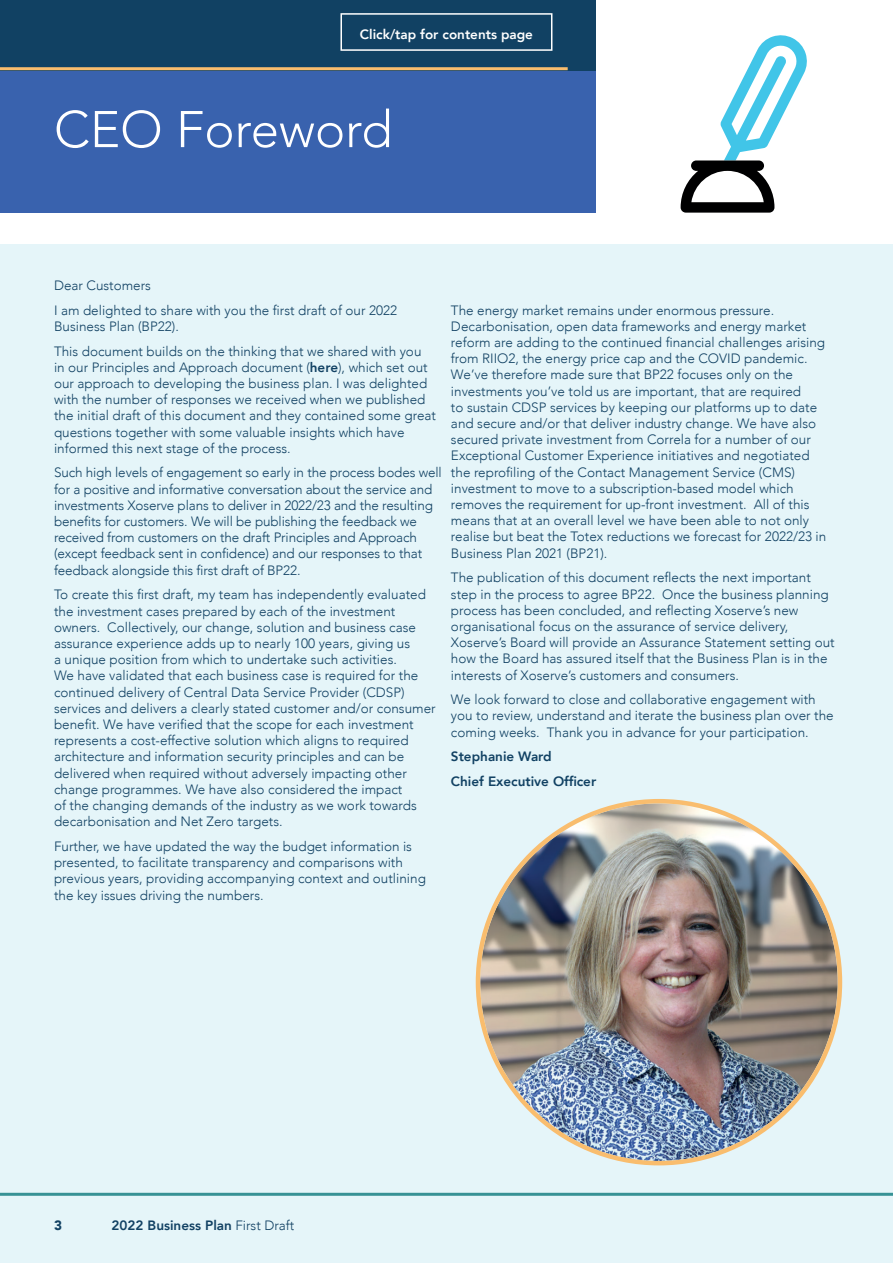
<style>
.page{position:relative;width:893px;height:1263px;background:#fff}
.page>*{position:absolute;margin:0;border:0;box-sizing:border-box;transform-origin:0 0}
.t1{font:300 51px "Avenir";color:#fff}
.t2{font:300 13.5px/16.2px "Avenir";color:#114163}
.t3{font:800 13.5px/24.8px "Avenir";color:#114163}
.t4{font:800 13.5px "Avenir";color:#fff}
.t5{font:900 13.5px "Avenir";color:#114163}
.s1{font-weight:800}
.s2{font-weight:300}
</style>
<div class="page">
<div style="left:0;top:0;width:595px;height:213px;background:#3962ae"></div>
<div style="left:0;top:244px;width:893px;height:1019px;background:#e5f5f9"></div>
<div style="left:0;top:0;width:595px;height:70px;background:#114163"></div>
<hr style="left:0;top:1193px;width:893px;height:3px;background:#379295">
<hr style="left:0;top:67px;width:568px;height:3px;background:#f9bd6e">
<svg style="left:681px;top:35px;width:126px;height:178px"></svg>
<img style="left:480px;top:803px;width:358px;height:358px;border-radius:179px">
<div style="left:340px;top:13px;width:212px;height:38px;border:2px solid #fff"></div>
<p class="t4" style="left:360px;top:24px;width:175px">Click/tap for contents page</p>
<h1 class="t1" style="left:54px;top:99px;width:340px">CEO Foreword</h1>
<p class="t2" style="left:54px;top:273px;width:345px;line-height:24.8px">Dear Customers<br>I am delighted to share with you the first draft of our 2022</p>
<p class="t2" style="left:54px;top:314px;width:369px;line-height:24.8px">Business Plan (BP22).<br>This document builds on the thinking that we shared with you</p>
<p class="t2" style="left:54px;top:359px;width:383px">in our Principles and Approach document (<span class="s1">here</span>), which set out our approach to developing the business plan. I was delighted with the number of responses we received when we published the initial draft of this document and they contained some great questions together with some valuable insights which have informed this next stage of the process.</p>
<p class="t2" style="left:54px;top:465px;width:389px">Such high levels of engagement so early in the process bodes well for a positive and informative conversation about the service and investments Xoserve plans to deliver in 2022/23 and the resulting benefits for customers. We will be publishing the feedback we received from customers on the draft Principles and Approach (except feedback sent in confidence) and our responses to that feedback alongside this first draft of BP22.</p>
<p class="t2" style="left:54px;top:587px;width:383px">To create this first draft, my team has independently evaluated the investment cases prepared by each of the investment owners. Collectively, our change, solution and business case assurance experience adds up to nearly 100 years, giving us<br>a unique position from which to undertake such activities.<br>We have validated that each business case is required for the continued delivery of Central Data Service Provider (CDSP) services and delivers a clearly stated customer and/or consumer benefit. We have verified that the scope for each investment represents a cost-effective solution which aligns to required architecture and information security principles and can be delivered when required without adversely impacting other change programmes. We have also considered the impact<br>of the changing demands of the industry as we work towards decarbonisation and Net Zero targets.</p>
<p class="t2" style="left:54px;top:838px;width:373px">Further, we have updated the way the budget information is presented, to facilitate transparency and comparisons with previous years, providing accompanying context and outlining the key issues driving the numbers.</p>
<p class="t2" style="left:451px;top:302px;width:377px">The energy market remains under enormous pressure.<br>Decarbonisation, open data frameworks and energy market reform are adding to the continued financial challenges arising from RIIO2, the energy price cap and the COVID pandemic.<br>We’ve therefore made sure that BP22 focuses only on the investments you’ve told us are important, that are required<br>to sustain CDSP services by keeping our platforms up to date and secure and/or that deliver industry change. We have also secured private investment from Correla for a number of our Exceptional Customer Experience initiatives and negotiated the reprofiling of the Contact Management Service (CMS) investment to move to a subscription-based model which removes the requirement for up-front investment. All of this means that at an overall level we have been able to not only realise but beat the Totex reductions we forecast for 2022/23 in Business Plan 2021 (BP21).</p>
<p class="t2" style="left:451px;top:570px;width:385px">The publication of this document reflects the next important step in the process to agree BP22. Once the business planning process has been concluded, and reflecting Xoserve’s new organisational focus on the assurance of service delivery, Xoserve’s Board will provide an Assurance Statement setting out how the Board has assured itself that the Business Plan is in the interests of Xoserve’s customers and consumers.</p>
<p class="t2" style="left:451px;top:691px;width:384px">We look forward to close and collaborative engagement with you to review, understand and iterate the business plan over the coming weeks. Thank you in advance for your participation.</p>
<p class="t3" style="left:451px;top:744px;width:147px">Stephanie Ward<br>Chief Executive Officer</p>
<p class="t5" style="left:54px;top:1214px;width:9px">3</p>
<p class="t3" style="left:112px;top:1213px;width:184px">2022 Business Plan <span class="s2">First Draft</span></p>
</div>
